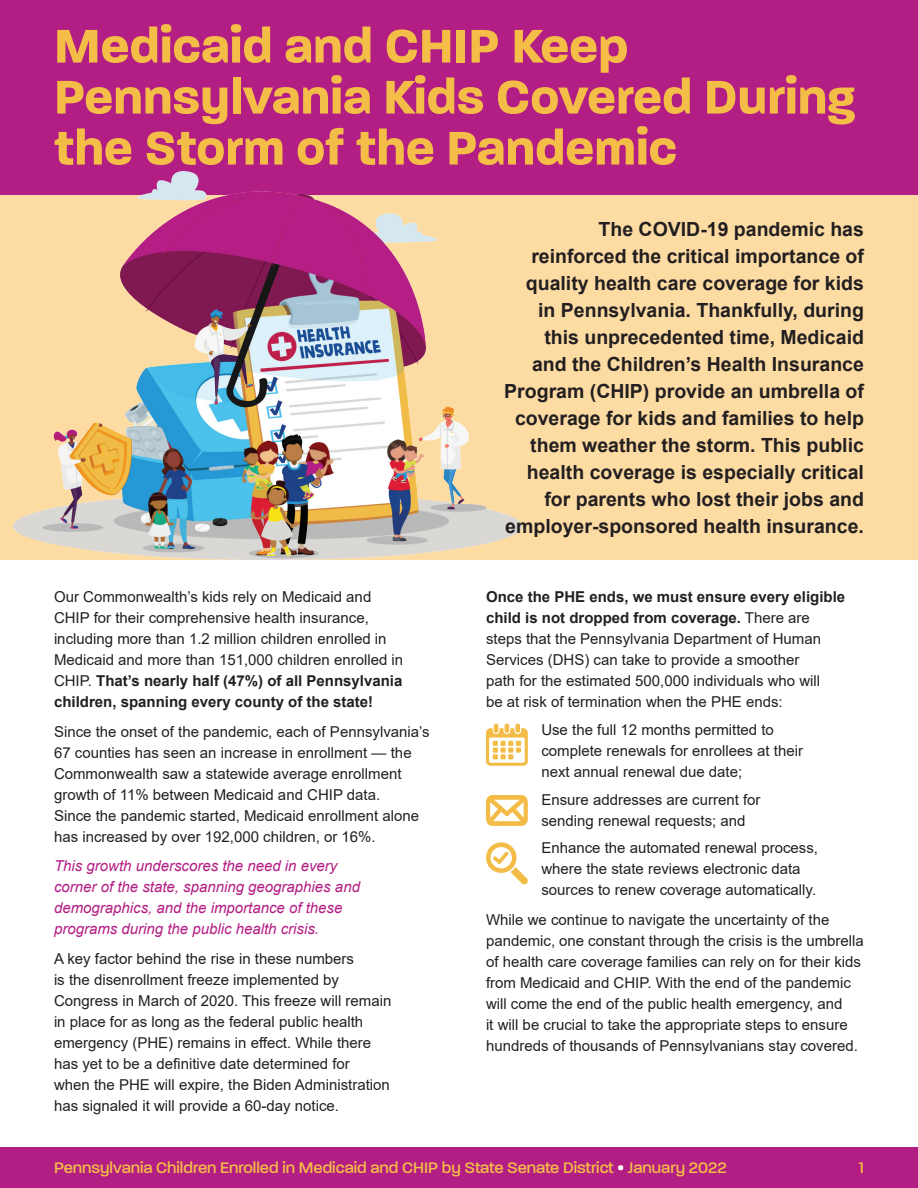
<style>
.page{position:relative;width:918px;height:1188px;background:#fff}
.page>*{position:absolute;margin:0;border:0;box-sizing:border-box;transform-origin:0 0}
.t1{font:700 51px/51px "Paralucent";color:#f4bd47}
.t2{font:700 19.5px/27px "Arial";color:#231f20;text-align:right}
.t3{font:500 16.5px "Paralucent";color:#f4bd47}
.t4{font:15px/21px "Arial";color:#231f20}
.t5{font:italic 15px/21px "Arial";color:#b31e84}
.s1{font-weight:700}
.s2{color:#fff}
</style>
<div class="page">
<div style="left:0;top:194px;width:918px;height:366px;background:#fddca4"></div>
<div style="left:0;top:0;width:918px;height:194px;background:#b31e84"></div>
<img style="left:14px;top:172px;width:508px;height:388px">
<div style="left:0;top:1148px;width:918px;height:40px;background:#b31e84"></div>
<svg style="left:486px;top:724px;width:42px;height:42px"></svg>
<svg style="left:486px;top:795px;width:42px;height:31px"></svg>
<svg style="left:486px;top:842px;width:42px;height:42px"></svg>
<h1 class="t1" style="left:54px;top:21px;width:803px">Medicaid and CHIP Keep<br>Pennsylvania Kids Covered During the Storm of the Pandemic</h1>
<p class="t4" style="left:54px;top:586px;width:351px">Our Commonwealth’s kids rely on Medicaid and CHIP for their comprehensive health insurance, including more than 1.2 million children enrolled in Medicaid and more than 151,000 children enrolled in CHIP. <span class="s1">That’s nearly half (47%) of all Pennsylvania children, spanning every county of the state!</span></p>
<p class="t4" style="left:54px;top:721px;width:377px">Since the onset of the pandemic, each of Pennsylvania’s 67 counties has seen an increase in enrollment — the Commonwealth saw a statewide average enrollment growth of 11% between Medicaid and CHIP data.<br>Since the pandemic started, Medicaid enrollment alone has increased by over 192,000 children, or 16%.</p>
<p class="t5" style="left:54px;top:856px;width:308px">This growth underscores the need in every corner of the state, spanning geographies and demographics, and the importance of these programs during the public health crisis.</p>
<p class="t4" style="left:54px;top:948px;width:339px">A key factor behind the rise in these numbers<br>is the disenrollment freeze implemented by Congress in March of 2020. This freeze will remain in place for as long as the federal public health emergency (PHE) remains in effect. While there has yet to be a definitive date determined for<br>when the PHE will expire, the Biden Administration has signaled it will provide a 60-day notice.</p>
<p class="t2" style="left:504px;top:216px;width:361px">The COVID-19 pandemic has reinforced the critical importance of quality health care coverage for kids in Pennsylvania. Thankfully, during this unprecedented time, Medicaid<br>and the Children’s Health Insurance Program (CHIP) provide an umbrella of coverage for kids and families to help them weather the storm. This public health coverage is especially critical for parents who lost their jobs and employer-sponsored health insurance.</p>
<p class="t4" style="left:486px;top:586px;width:361px"><span class="s1">Once the PHE ends, we must ensure every eligible child is not dropped from coverage.</span> There are steps that the Pennsylvania Department of Human Services (DHS) can take to provide a smoother<br>path for the estimated 500,000 individuals who will<br>be at risk of termination when the PHE ends:</p>
<p class="t4" style="left:541px;top:719px;width:263px">Use the full 12 months permitted to complete renewals for enrollees at their next annual renewal due date;</p>
<p class="t4" style="left:541px;top:789px;width:221px">Ensure addresses are current for sending renewal requests; and</p>
<p class="t4" style="left:541px;top:838px;width:278px">Enhance the automated renewal process, where the state reviews electronic data sources to renew coverage automatically.</p>
<p class="t4" style="left:486px;top:909px;width:379px">While we continue to navigate the uncertainty of the pandemic, one constant through the crisis is the umbrella of health care coverage families can rely on for their kids from Medicaid and CHIP. With the end of the pandemic will come the end of the public health emergency, and<br>it will be crucial to take the appropriate steps to ensure hundreds of thousands of Pennsylvanians stay covered.</p>
<p class="t3" style="left:54px;top:1158px;width:674px">Pennsylvania Children Enrolled in Medicaid and CHIP by State Senate District <span class="s2">•</span> January 2022</p>
<p class="t3" style="left:859px;top:1158px;width:7px">1</p>
</div>
